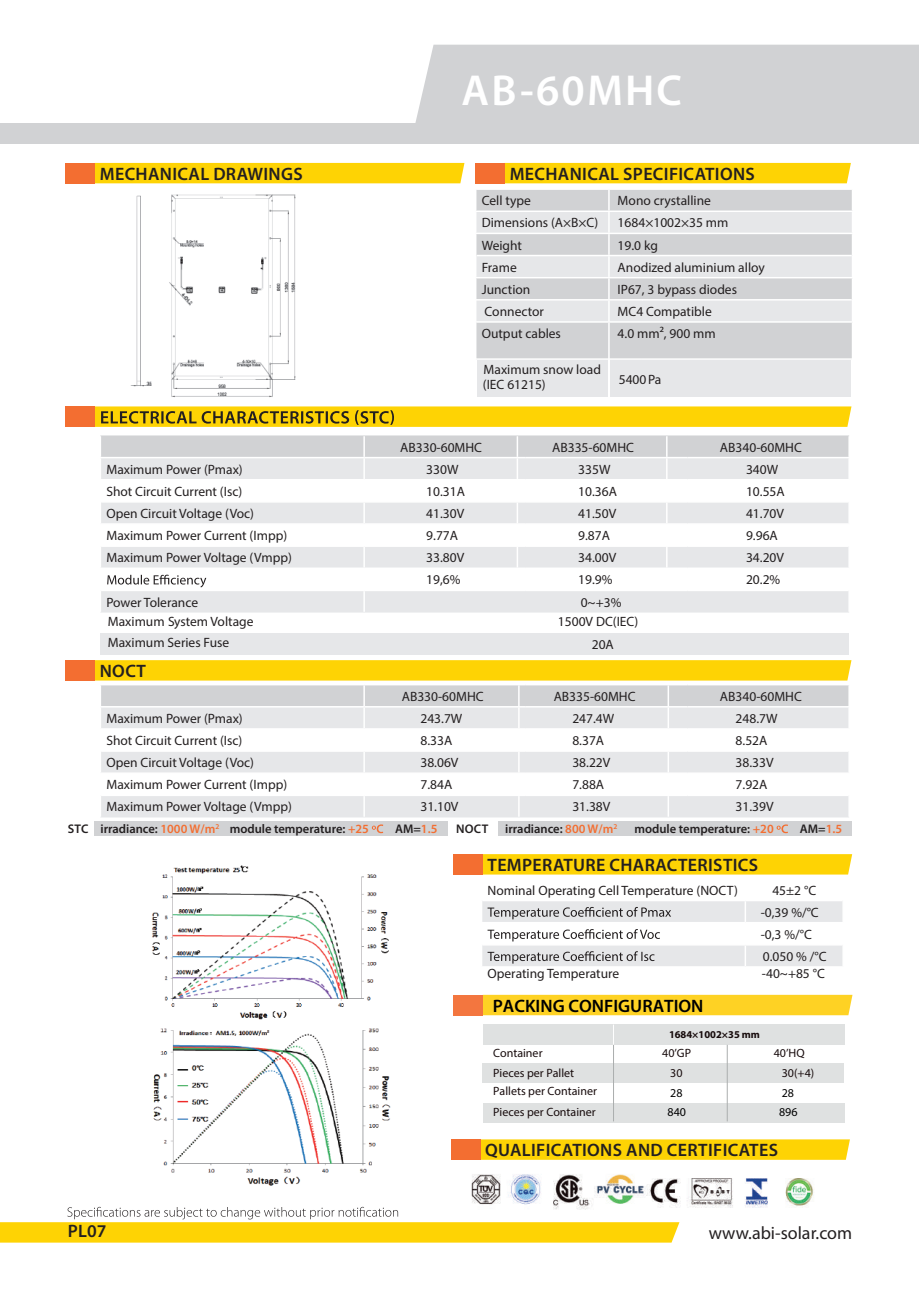
<style>
.page{position:relative;width:919px;height:1289px;background:#fff}
.page>*{position:absolute;margin:0;border:0;box-sizing:border-box;transform-origin:0 0}
.t1{font:600 43.5px "Myriad Pro";letter-spacing:.05em;color:#fff}
.t2{font:600 18px "Myriad Pro";letter-spacing:.02em;color:#231f20}
.t3{font:600 18px "Myriad Pro";color:#000001}
.t4{font:18px "Myriad Pro";color:#231f20}
.t5{font:13.5px/22.2px "Myriad Pro";color:#231f20}
.t6{font:600 12.6px "Myriad Pro";color:#231f20}
.t7{font:12px/18.8px "Myriad Pro";color:#180c0d}
.t8{font:12px/19.5px "Myriad Pro";color:#000001}
.t9{font:700 10.5px "Myriad Pro";color:#170b0c}
.s1{color:#f36e31}
</style>
<div class="page">
<div style="left:477px;top:359px;width:374px;height:37px;background:#e6e7e9"></div>
<div style="left:100px;top:633px;width:748px;height:21px;background:#e6e7e9"></div>
<div style="left:94px;top:821px;width:353px;height:14px;background:#d1d2d4"></div>
<div style="left:498px;top:821px;width:354px;height:14px;background:#d1d2d4"></div>
<div style="left:95px;top:163px;width:369px;height:20px;background:#fed304"></div>
<div style="left:504px;top:163px;width:346px;height:20px;background:#fed304"></div>
<div style="left:480px;top:1139px;width:369px;height:20px;background:#fed304"></div>
<div style="left:66px;top:163px;width:29px;height:20px;background:#f36e31"></div>
<div style="left:453px;top:854px;width:29px;height:20px;background:#f36e31"></div>
<div style="left:475px;top:163px;width:29px;height:20px;background:#f36e31"></div>
<div style="left:451px;top:1139px;width:29px;height:20px;background:#f36e31"></div>
<svg style="left:372px;top:824px;width:11px;height:9px"></svg>
<svg style="left:776px;top:824px;width:12px;height:9px"></svg>
<div style="left:476px;top:323px;width:375px;height:35px;background:#d1d2d4"></div>
<hr style="left:608px;top:323px;width:1px;height:39px;background:#fff">
<svg style="left:476px;top:190px;width:376px;height:131px;background:#dddee0"></svg>
<hr style="left:851px;top:300px;width:2px;height:21px;background:#fff">
<hr style="left:475px;top:358px;width:167px;height:2px;background:#fff">
<hr style="left:642px;top:358px;width:211px;height:2px;background:#fff">
<svg style="left:481px;top:854px;width:371px;height:112px"></svg>
<div style="left:415px;top:45px;width:503px;height:78px;background:#d1d2d4"></div>
<div style="left:0;top:123px;width:918px;height:21px;background:#d1d2d4"></div>
<div style="left:66px;top:406px;width:29px;height:21px;background:#f36e31"></div>
<div style="left:66px;top:660px;width:29px;height:20px;background:#f36e31"></div>
<svg style="left:95px;top:406px;width:756px;height:21px;background:#eac40d"></svg>
<svg style="left:100px;top:435px;width:749px;height:176px"></svg>
<svg style="left:95px;top:660px;width:756px;height:156px"></svg>
<svg style="left:0;top:1206px;width:679px;height:36px"></svg>
<hr style="left:607px;top:360px;width:2px;height:36px;background:#fff">
<div style="left:483px;top:1024px;width:361px;height:20px;background:#dfe1e1"></div>
<div style="left:482px;top:1063px;width:362px;height:19px;background:#dfe1e1"></div>
<div style="left:483px;top:1103px;width:361px;height:19px;background:#dfe1e1"></div>
<hr style="left:613px;top:1044px;width:1px;height:77px;background:#abaeae">
<svg style="left:613px;top:1024px;width:1px;height:20px"></svg>
<hr style="left:727px;top:1044px;width:1px;height:77px;background:#abaeae">
<div style="left:482px;top:994px;width:370px;height:21px;background:#fed224"></div>
<div style="left:453px;top:994px;width:29px;height:21px;background:#f3763f"></div>
<img style="left:467px;top:1174px;width:179px;height:40px">
<img style="left:646px;top:1178px;width:168px;height:32px">
<img style="left:152px;top:865px;width:237px;height:155px">
<img style="left:153px;top:1028px;width:238px;height:158px">
<img style="left:130px;top:194px;width:166px;height:203px">
<h2 class="t2" style="left:100px;top:164px;width:204px">MECHANICAL DRAWINGS</h2>
<h1 class="t1" style="left:461px;top:67px;width:222px">AB-60MHC</h1>
<h2 class="t2" style="left:509px;top:164px;width:247px">MECHANICAL SPECIFICATIONS</h2>
<p class="t5" style="left:481px;top:189px;width:51px">Cell type</p>
<p class="t5" style="left:617px;top:189px;width:95px">Mono crystalline</p>
<p class="t5" style="left:481px;top:211px;width:118px">Dimensions (A×B×C)</p>
<p class="t5" style="left:617px;top:211px;width:112px">1684×1002×35 mm</p>
<p class="t5" style="left:481px;top:234px;width:42px">Weight</p>
<p class="t5" style="left:617px;top:234px;width:42px">19.0 kg</p>
<p class="t5" style="left:481px;top:256px;width:37px">Frame</p>
<p class="t5" style="left:617px;top:256px;width:149px">Anodized aluminium alloy</p>
<p class="t5" style="left:481px;top:278px;width:50px">Junction</p>
<p class="t5" style="left:617px;top:278px;width:121px">IP67, 3 bypass diodes</p>
<p class="t5" style="left:484px;top:300px;width:61px">Connector</p>
<p class="t5" style="left:617px;top:300px;width:96px">MC4 Compatible</p>
<p class="t5" style="left:481px;top:322px;width:81px">Output cables</p>
<p class="t5" style="left:617px;top:322px;width:100px">4.0 mm², 900 mm</p>
<p class="t5" style="left:483px;top:358px;width:119px">Maximum snow load</p>
<p class="t5" style="left:483px;top:373px;width:64px">(IEC 61215)</p>
<p class="t5" style="left:618px;top:368px;width:44px">5400Pa</p>
<p class="t5" style="left:578px;top:436px;width:57px;text-indent:-26px">AB335-60MHC<br>335W<br>10.36A<br>41.50V<br>9.87A<br>34.00V<br>19.9%</p>
<p class="t5" style="left:400px;top:436px;width:83px">AB330-60MHC</p>
<p class="t5" style="left:720px;top:436px;width:83px">AB340-60MHC</p>
<p class="t5" style="left:106px;top:458px;width:138px">Maximum Power (Pmax)</p>
<p class="t5" style="left:426px;top:458px;width:34px">330W</p>
<p class="t5" style="left:746px;top:458px;width:34px">340W</p>
<p class="t5" style="left:106px;top:480px;width:137px">Shot Circuit Current (Isc)</p>
<p class="t5" style="left:426px;top:480px;width:40px">10.31A</p>
<p class="t5" style="left:746px;top:480px;width:40px">10.55A</p>
<p class="t5" style="left:106px;top:502px;width:149px">Open Circuit Voltage (Voc)</p>
<p class="t5" style="left:426px;top:502px;width:40px">41.30V</p>
<p class="t5" style="left:746px;top:502px;width:40px">41.70V</p>
<p class="t5" style="left:106px;top:524px;width:182px">Maximum Power Current (Impp)</p>
<p class="t5" style="left:426px;top:524px;width:33px">9.77A</p>
<p class="t5" style="left:746px;top:524px;width:33px">9.96A</p>
<p class="t5" style="left:106px;top:546px;width:187px">Maximum Power Voltage (Vmpp)</p>
<p class="t5" style="left:426px;top:546px;width:40px">33.80V</p>
<p class="t5" style="left:746px;top:546px;width:40px">34.20V</p>
<p class="t5" style="left:426px;top:568px;width:36px">19,6%</p>
<p class="t5" style="left:746px;top:568px;width:36px">20.2%</p>
<p class="t5" style="left:106px;top:590px;width:93px">Power Tolerance</p>
<p class="t5" style="left:580px;top:590px;width:42px">0~+3%</p>
<p class="t5" style="left:108px;top:610px;width:147px">Maximum System Voltage</p>
<p class="t5" style="left:558px;top:610px;width:82px">1500V DC(IEC)</p>
<p class="t5" style="left:108px;top:631px;width:123px">Maximum Series Fuse</p>
<p class="t5" style="left:591px;top:632px;width:24px">20A</p>
<h2 class="t2" style="left:100px;top:661px;width:48px">NOCT</h2>
<p class="t5" style="left:572px;top:685px;width:65px;text-indent:-19px">AB335-60MHC<br>247.4W<br>8.37A<br>38.22V<br>7.88A<br>31.38V</p>
<p class="t5" style="left:402px;top:685px;width:83px">AB330-60MHC</p>
<p class="t5" style="left:720px;top:685px;width:83px">AB340-60MHC</p>
<p class="t5" style="left:106px;top:707px;width:138px">Maximum Power (Pmax)</p>
<p class="t5" style="left:420px;top:707px;width:43px">243.7W</p>
<p class="t5" style="left:735px;top:707px;width:43px">248.7W</p>
<p class="t5" style="left:106px;top:729px;width:137px">Shot Circuit Current (Isc)</p>
<p class="t5" style="left:420px;top:729px;width:33px">8.33A</p>
<p class="t5" style="left:735px;top:729px;width:33px">8.52A</p>
<p class="t5" style="left:106px;top:751px;width:149px">Open Circuit Voltage (Voc)</p>
<p class="t5" style="left:420px;top:751px;width:40px">38.06V</p>
<p class="t5" style="left:735px;top:751px;width:40px">38.33V</p>
<p class="t5" style="left:106px;top:773px;width:182px">Maximum Power Current (Impp)</p>
<p class="t5" style="left:420px;top:773px;width:33px">7.84A</p>
<p class="t5" style="left:735px;top:773px;width:33px">7.92A</p>
<p class="t5" style="left:106px;top:795px;width:187px">Maximum Power Voltage (Vmpp)</p>
<p class="t5" style="left:420px;top:795px;width:40px">31.10V</p>
<p class="t5" style="left:735px;top:795px;width:40px">31.39V</p>
<p class="t6" style="left:68px;top:821px;width:303px">STC irradiance: <span class="s1">1000 W/m</span><sup>2</sup> module temperature: <span class="s1">+25</span></p>
<p class="t6" style="left:456px;top:821px;width:34px">NOCT</p>
<p class="t6" style="left:505px;top:821px;width:114px">irradiance: <span class="s1">800 W/m</span><sup>2</sup></p>
<p class="t6" style="left:395px;top:821px;width:44px">AM=<span class="s1">1.5</span></p>
<p class="t6" style="left:634px;top:821px;width:141px">module temperature: <span class="s1">+20</span></p>
<p class="t6" style="left:799px;top:821px;width:44px">AM=<span class="s1">1.5</span></p>
<h2 class="t2" style="left:487px;top:855px;width:272px">TEMPERATURE CHARACTERISTICS</h2>
<p class="t5" style="left:487px;top:878px;width:252px">Nominal Operating Cell Temperature (NOCT)</p>
<p class="t5" style="left:760px;top:878px;width:67px;text-indent:12px">45±2 °C -0,39 %/°C -0,3 %/°C<br>0.050 % /°C</p>
<p class="t5" style="left:487px;top:962px;width:133px">Operating Temperature</p>
<p class="t5" style="left:761px;top:962px;width:64px">-40~+85 °C</p>
<h2 class="t3" style="left:492px;top:995px;width:212px">PACKING CONFIGURATION</h2>
<p class="t9" style="left:669px;top:1028px;width:92px">1684×1002×35 mm</p>
<p class="t7" style="left:493px;top:1043px;width:51px">Container</p>
<p class="t7" style="left:773px;top:1043px;width:32px">40’HQ</p>
<p class="t8" style="left:779px;top:1082px;width:20px">28<br>896</p>
<p class="t7" style="left:662px;top:1043px;width:30px">40’GP</p>
<p class="t8" style="left:667px;top:1082px;width:20px">28<br>840</p>
<p class="t7" style="left:493px;top:1062px;width:105px">Pieces per Pallet<br>Pallets per Container</p>
<p class="t7" style="left:493px;top:1102px;width:104px">Pieces per Container</p>
<p class="t7" style="left:781px;top:1062px;width:34px">30(+4)</p>
<p class="t7" style="left:670px;top:1062px;width:14px">30</p>
<h2 class="t2" style="left:68px;top:1220px;width:40px">PL07</h2>
<h2 class="t2" style="left:485px;top:1140px;width:294px">QUALIFICATIONS AND CERTIFICATES</h2>
<h2 class="t4" style="left:708px;top:1221px;width:145px">www.abi-solar.com</h2>
</div>
